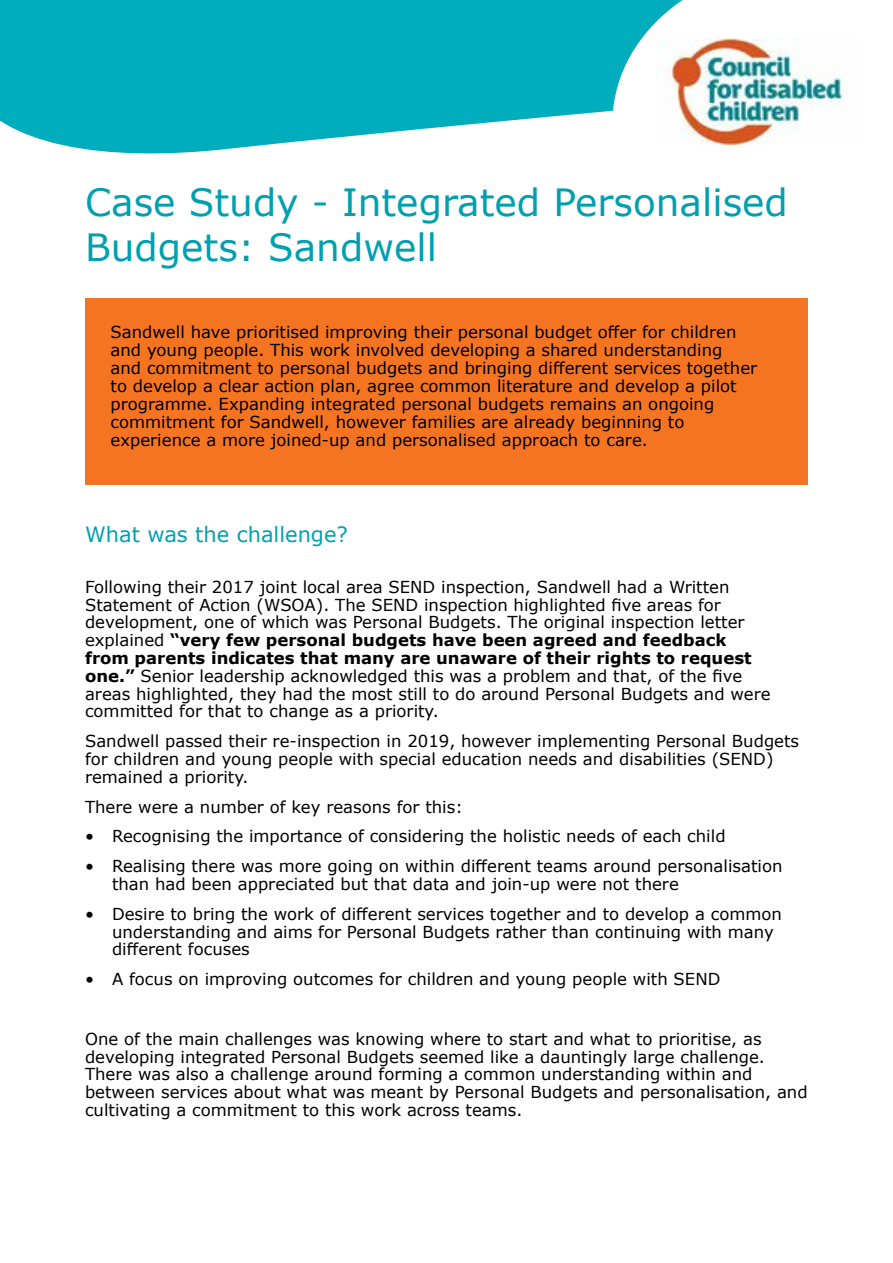
<style>
.page{position:relative;width:893px;height:1263px;background:#fff}
.page>*{position:absolute;margin:0;border:0;box-sizing:border-box;transform-origin:0 0}
.t1{font:37.5px/45px "Verdana";color:#00a0af}
.t2{font:21px "Verdana";color:#00a0af}
.t3{font:16.5px/17.9px "Verdana";color:#000}
.s1{font-weight:700}
</style>
<div class="page">
<svg style="left:0;top:0;width:612px;height:154px;background:#1db6c3"></svg>
<svg style="left:612px;top:0;width:146px;height:145px"></svg>
<div style="left:85px;top:298px;width:723px;height:186px;background:#f47421"></div>
<img style="left:657px;top:38px;width:190px;height:106px">
<h1 class="t1" style="left:85px;top:179px;width:704px">Case Study - Integrated Personalised<br>Budgets: Sandwell</h1>
<p class="t3" style="left:111px;top:323px;width:648px">Sandwell have prioritised improving their personal budget offer for children and young people. This work involved developing a shared understanding<br>and commitment to personal budgets and bringing different services together to develop a clear action plan, agree common literature and develop a pilot programme. Expanding integrated personal budgets remains an ongoing commitment for Sandwell, however families are already beginning to experience a more joined-up and personalised approach to care.</p>
<p class="t2" style="left:85px;top:520px;width:264px">What was the challenge?</p>
<p class="t3" style="left:85px;top:578px;width:687px">Following their 2017 joint local area SEND inspection, Sandwell had a Written Statement of Action (WSOA). The SEND inspection highlighted five areas for development, one of which was Personal Budgets. The original inspection letter explained <span class="s1">“very few personal budgets have been agreed and feedback from parents indicates that many are unaware of their rights to request one.”</span> Senior leadership acknowledged this was a problem and that, of the five areas highlighted, they had the most still to do around Personal Budgets and were committed for that to change as a priority.</p>
<p class="t3" style="left:85px;top:732px;width:716px">Sandwell passed their re-inspection in 2019, however implementing Personal Budgets for children and young people with special education needs and disabilities (SEND) remained a priority.</p>
<p class="t3" style="left:85px;top:797px;width:379px">There were a number of key reasons for this:</p>
<p class="t3" style="left:85px;top:827px;width:642px">• Recognising the importance of considering the holistic needs of each child</p>
<p class="t3" style="left:112px;top:857px;width:672px;text-indent:-27px">• Realising there was more going on within different teams around personalisation than had been appreciated but that data and join-up were not there</p>
<p class="t3" style="left:112px;top:905px;width:671px;text-indent:-27px">• Desire to bring the work of different services together and to develop a common understanding and aims for Personal Budgets rather than continuing with many different focuses</p>
<p class="t3" style="left:85px;top:970px;width:637px">• A focus on improving outcomes for children and young people with SEND</p>
<p class="t3" style="left:85px;top:1030px;width:724px">One of the main challenges was knowing where to start and what to prioritise, as developing integrated Personal Budgets seemed like a dauntingly large challenge.<br>There was also a challenge around forming a common understanding within and between services about what was meant by Personal Budgets and personalisation, and cultivating a commitment to this work across teams.</p>
</div>
